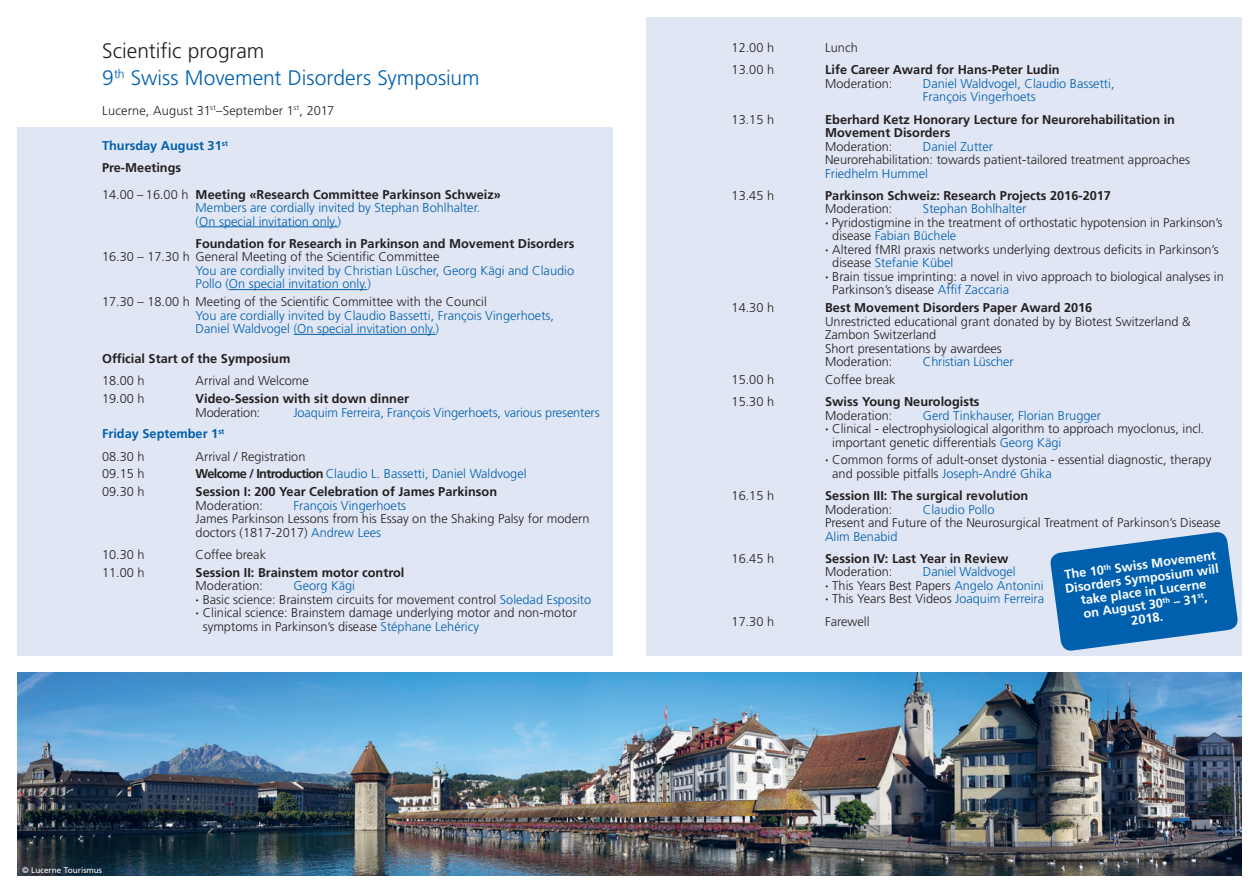
<style>
.page{position:relative;width:1259px;height:893px;background:#fff}
.page>*{position:absolute;margin:0;border:0;box-sizing:border-box;transform-origin:0 0}
.t1{font:300 21px/27px "Frutiger";color:#0160ae}
.t2{font:300 12.75px/13.5px "Frutiger";color:#231f20}
.t3{font:300 12.75px/13.5px "Frutiger";color:#0160ae}
.t4{font:700 12.75px/13.5px "Frutiger";color:#231f20}
.t5{font:700 12.75px "Frutiger";color:#fff}
.t6{font:700 12.75px/21.8px "Frutiger";color:#0160ae}
.t7{font:300 12.75px "Frutiger";letter-spacing:-.02em;color:#231f20}
.t8{font:8.25px "Frutiger";color:#fff}
.s1{color:#231f20}
.s2{font-weight:700;color:#231f20}
.s3{font-weight:300;color:#231f20}
.s4{color:#0160ae}
.s5{font-weight:700}
</style>
<div class="page">
<div style="left:17px;top:128px;width:595px;height:528px;background:#e0e6f3"></div>
<hr style="left:199px;top:226px;width:139px;height:1px;background:#0160ae">
<hr style="left:229px;top:289px;width:138px;height:1px;background:#0160ae">
<hr style="left:294px;top:334px;width:142px;height:1px;background:#0160ae">
<div style="left:646px;top:17px;width:596px;height:639px;background:#e0e6f3"></div>
<img style="left:17px;top:673px;width:1225px;height:203px">
<svg style="left:1050px;top:532px;width:188px;height:119px"></svg>
<h1 class="t1" style="left:102px;top:38px;width:379px"><span class="s1">Scientific program<br></span>9<sup>th</sup> Swiss Movement Disorders Symposium</h1>
<p class="t2" style="left:102px;top:104px;width:233px">Lucerne, August 31<sup>st</sup>–September 1<sup>st</sup>, 2017</p>
<p class="t6" style="left:102px;top:135px;width:127px">Thursday August 31<sup>st<br></sup><span class="s1">Pre-Meetings</span></p>
<p class="t3" style="left:196px;top:188px;width:307px;text-indent:-94px"><span class="s1">14.00 – 16.00 h</span> <span class="s2">Meeting «Research Committee Parkinson Schweiz»<br></span>Members are cordially invited by Stephan Bohlhalter. (On special invitation only.)</p>
<p class="t4" style="left:196px;top:237px;width:380px">Foundation for Research in Parkinson and Movement Disorders</p>
<p class="t2" style="left:102px;top:250px;width:339px">16.30 – 17.30 h General Meeting of the Scientific Committee</p>
<p class="t3" style="left:196px;top:264px;width:380px">You are cordially invited by Christian Lüscher, Georg Kägi and Claudio<br>Pollo (On special invitation only.)</p>
<p class="t2" style="left:102px;top:295px;width:386px">17.30 – 18.00 h Meeting of the Scientific Committee with the Council</p>
<p class="t3" style="left:196px;top:309px;width:360px">You are cordially invited by Claudio Bassetti, François Vingerhoets,<br>Daniel Waldvogel (On special invitation only.)</p>
<p class="t4" style="left:102px;top:352px;width:190px">Official Start of the Symposium</p>
<p class="t2" style="left:102px;top:374px;width:44px">18.00 h</p>
<p class="t2" style="left:196px;top:374px;width:115px">Arrival and Welcome</p>
<p class="t2" style="left:102px;top:392px;width:44px">19.00 h</p>
<p class="t4" style="left:196px;top:392px;width:215px">Video-Session with sit down dinner</p>
<p class="t7" style="left:196px;top:405px;width:66px">Moderation:</p>
<p class="t3" style="left:293px;top:406px;width:308px">Joaquim Ferreira, François Vingerhoets, various presenters</p>
<p class="t6" style="left:102px;top:423px;width:124px;line-height:22.2px">Friday September 1<sup>st<br></sup><span class="s3">08.30 h</span></p>
<p class="t2" style="left:196px;top:450px;width:111px">Arrival / Registration</p>
<p class="t2" style="left:102px;top:467px;width:44px">09.15 h</p>
<p class="t3" style="left:196px;top:467px;width:332px"><span class="s2">Welcome / Introduction</span> Claudio L. Bassetti, Daniel Waldvogel</p>
<p class="t2" style="left:102px;top:485px;width:44px">09.30 h</p>
<p class="t4" style="left:196px;top:485px;width:303px">Session I: 200 Year Celebration of James Parkinson</p>
<p class="t2" style="left:196px;top:499px;width:69px">Moderation:</p>
<p class="t3" style="left:293px;top:499px;width:114px">François Vingerhoets</p>
<p class="t2" style="left:196px;top:512px;width:395px">James Parkinson Lessons from his Essay on the Shaking Palsy for modern doctors (1817-2017) <span class="s4">Andrew Lees</span></p>
<p class="t2" style="left:102px;top:548px;width:44px">10.30 h</p>
<p class="t2" style="left:196px;top:548px;width:72px">Coffee break</p>
<p class="t2" style="left:102px;top:566px;width:44px">11.00 h</p>
<p class="t4" style="left:196px;top:566px;width:210px">Session II: Brainstem motor control</p>
<p class="t2" style="left:196px;top:579px;width:69px">Moderation:</p>
<p class="t3" style="left:293px;top:579px;width:63px">Georg Kägi</p>
<p class="t2" style="left:196px;top:593px;width:397px"><span class="s5">∙</span> Basic science: Brainstem circuits for movement control <span class="s4">Soledad Esposito</span></p>
<p class="t2" style="left:196px;top:606px;width:383px"><span class="s5">∙</span> Clinical science: Brainstem damage underlying motor and non-motor</p>
<p class="t2" style="left:203px;top:620px;width:278px">symptoms in Parkinson’s disease <span class="s4">Stéphane Lehéricy</span></p>
<p class="t8" style="left:22px;top:865px;width:81px">© Lucerne Tourismus</p>
<p class="t2" style="left:731px;top:41px;width:44px">12.00 h</p>
<p class="t2" style="left:825px;top:41px;width:34px">Lunch</p>
<p class="t2" style="left:731px;top:63px;width:44px">13.00 h</p>
<p class="t4" style="left:825px;top:63px;width:236px">Life Career Award for Hans-Peter Ludin</p>
<p class="t2" style="left:825px;top:77px;width:69px">Moderation:</p>
<p class="t3" style="left:923px;top:77px;width:193px">Daniel Waldvogel, Claudio Bassetti,<br>François Vingerhoets</p>
<p class="t2" style="left:731px;top:113px;width:44px">13.15 h</p>
<p class="t4" style="left:825px;top:112px;width:351px">Eberhard Ketz Honorary Lecture for Neurorehabilitation in<br>Movement Disorders</p>
<p class="t2" style="left:825px;top:140px;width:69px">Moderation:</p>
<p class="t3" style="left:923px;top:140px;width:72px">Daniel Zutter</p>
<p class="t2" style="left:825px;top:153px;width:366px">Neurorehabilitation: towards patient-tailored treatment approaches</p>
<p class="t3" style="left:825px;top:167px;width:104px">Friedhelm Hummel</p>
<p class="t2" style="left:731px;top:189px;width:44px">13.45 h</p>
<p class="t4" style="left:825px;top:189px;width:287px">Parkinson Schweiz: Research Projects 2016-2017</p>
<p class="t2" style="left:825px;top:202px;width:69px">Moderation:</p>
<p class="t3" style="left:923px;top:202px;width:105px">Stephan Bohlhalter</p>
<p class="t2" style="left:825px;top:216px;width:399px"><span class="s5">∙</span> Pyridostigmine in the treatment of orthostatic hypotension in Parkinson’s</p>
<p class="t3" style="left:832px;top:229px;width:125px"><span class="s1">disease</span> Fabian Büchele</p>
<p class="t2" style="left:825px;top:243px;width:395px"><span class="s5">∙</span> Altered fMRI praxis networks underlying dextrous deficits in Parkinson’s</p>
<p class="t3" style="left:832px;top:256px;width:123px"><span class="s1">disease</span> Stefanie Kübel</p>
<p class="t2" style="left:825px;top:270px;width:400px"><span class="s5">∙</span> Brain tissue imprinting: a novel in vivo approach to biological analyses in</p>
<p class="t2" style="left:832px;top:283px;width:178px">Parkinson’s disease <span class="s4">Affif Zaccaria</span></p>
<p class="t2" style="left:731px;top:301px;width:44px">14.30 h</p>
<p class="t4" style="left:825px;top:301px;width:269px">Best Movement Disorders Paper Award 2016</p>
<p class="t2" style="left:825px;top:315px;width:367px">Unrestricted educational grant donated by by Biotest Switzerland &amp; Zambon Switzerland<br>Short presentations by awardees<br>Moderation:</p>
<p class="t3" style="left:923px;top:355px;width:92px">Christian Lüscher</p>
<p class="t2" style="left:731px;top:373px;width:44px">15.00 h</p>
<p class="t2" style="left:825px;top:373px;width:72px">Coffee break</p>
<p class="t2" style="left:731px;top:395px;width:44px">15.30 h</p>
<p class="t4" style="left:825px;top:395px;width:156px">Swiss Young Neurologists</p>
<p class="t2" style="left:825px;top:409px;width:69px">Moderation:</p>
<p class="t3" style="left:923px;top:409px;width:180px">Gerd Tinkhauser, Florian Brugger</p>
<p class="t2" style="left:825px;top:422px;width:381px"><span class="s5">∙</span> Clinical - electrophysiological algorithm to approach myoclonus, incl.</p>
<p class="t2" style="left:832px;top:436px;width:231px">important genetic differentials <span class="s4">Georg Kägi</span></p>
<p class="t2" style="left:832px;top:453px;width:381px;text-indent:-7px"><span class="s5">∙</span> Common forms of adult-onset dystonia - essential diagnostic, therapy and possible pitfalls <span class="s4">Joseph-André Ghika</span></p>
<p class="t2" style="left:731px;top:489px;width:44px">16.15 h</p>
<p class="t4" style="left:825px;top:489px;width:205px">Session III: The surgical revolution</p>
<p class="t2" style="left:825px;top:503px;width:69px">Moderation:</p>
<p class="t3" style="left:923px;top:503px;width:73px">Claudio Pollo</p>
<p class="t2" style="left:825px;top:516px;width:397px">Present and Future of the Neurosurgical Treatment of Parkinson’s Disease</p>
<p class="t3" style="left:825px;top:530px;width:74px">Alim Benabid</p>
<p class="t2" style="left:731px;top:552px;width:44px">16.45 h</p>
<p class="t4" style="left:825px;top:552px;width:185px">Session IV: Last Year in Review</p>
<p class="t2" style="left:825px;top:565px;width:69px">Moderation:</p>
<p class="t5" style="left:1113px;top:561px;width:104px;rotate:-8deg">Swiss Movement</p>
<p class="t5" style="left:1064px;top:582px;width:156px;rotate:-8deg">Disorders Symposium will</p>
<p class="t5" style="left:1063px;top:568px;width:41px;rotate:-8deg">The 10</p>
<p class="t3" style="left:825px;top:565px;width:220px;text-indent:98px">Daniel Waldvogel<br><span class="s2">∙</span> <span class="s1">This Years Best Papers</span> Angelo Antonini <span class="s2">∙</span> <span class="s1">This Years Best Videos</span> Joaquim Ferreira</p>
<p class="t5" style="left:1080px;top:593px;width:128px;rotate:-8deg">take place in Lucerne</p>
<p class="t5" style="left:1082px;top:606px;width:82px;rotate:-8deg">on August 30</p>
<p class="t5" style="left:1130px;top:613px;width:33px;rotate:-8deg">2018.</p>
<p class="t2" style="left:731px;top:615px;width:44px">17.30 h</p>
<p class="t2" style="left:825px;top:615px;width:46px">Farewell</p>
</div>
